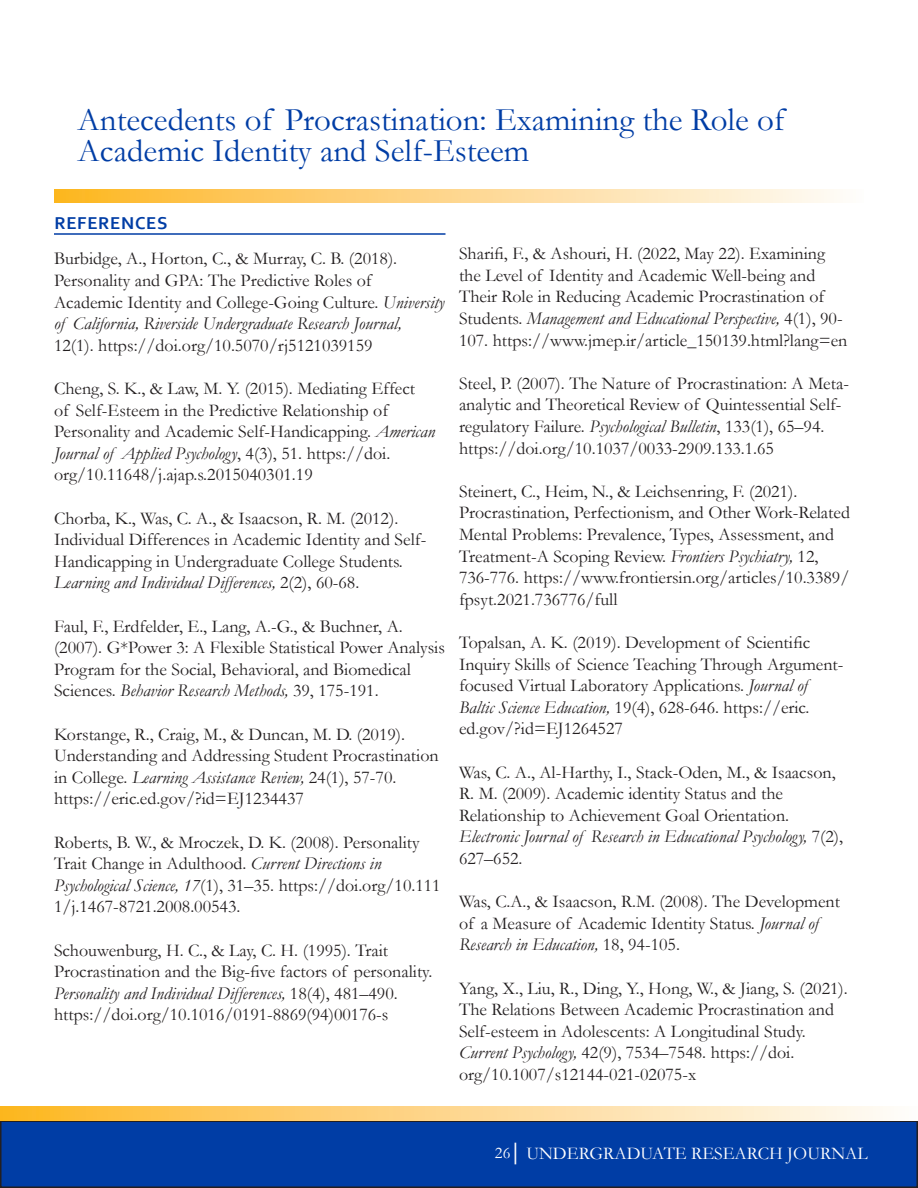
<style>
.page{position:relative;width:918px;height:1188px;background:#fff}
.page>*{position:absolute;margin:0;border:0;box-sizing:border-box;transform-origin:0 0}
.Figure-Table_Styles{font:33px/31.5px "Garamond";color:#003da5}
.Normal_Paragraph_Text_2{font:18px/21.6px "Garamond";color:#231f20}
.t1{font:18px "Garamond";color:#fff}
.Section_Headers{font:700 18px "Corbel";letter-spacing:.04em;color:#003da5}
.s1{font-style:italic}
.s2{font-size:16.5px}
</style>
<div class="page">
<div style="left:1px;top:1121px;width:916px;height:66px;background:#003da5"></div>
<div style="left:0;top:1120px;width:918px;height:68px;border:2px solid #231f20"></div>
<svg style="left:54px;top:189px;width:783px;height:13px;background:#fdd78b"></svg>
<svg style="left:0;top:1106px;width:887px;height:14px;background:#fdd78b"></svg>
<hr style="left:54px;top:233px;width:392px;height:2px;background:#003da5">
<p class="Figure-Table_Styles" style="left:78px;top:103px;width:709px">Antecedents of Procrastination: Examining the Role of<br>Academic Identity and Self-Esteem</p>
<p class="Section_Headers" style="left:54px;top:212px;width:115px">REFERENCES</p>
<p class="Normal_Paragraph_Text_2" style="left:54px;top:248px;width:345px">Burbidge, A., Horton, C., &amp; Murray, C. B. (2018).<br>Personality and GPA: The Predictive Roles of</p>
<p class="Normal_Paragraph_Text_2" style="left:54px;top:291px;width:392px">Academic Identity and College-Going Culture. <span class="s1">University of California, Riverside Undergraduate Research Journal,<br></span>12(1). https://doi.org/10.5070/rj5121039159</p>
<p class="Normal_Paragraph_Text_2" style="left:54px;top:377px;width:383px">Cheng, S. K., &amp; Law, M. Y. (2015). Mediating Effect<br>of Self-Esteem in the Predictive Relationship of Personality and Academic Self-Handicapping. <span class="s1">American Journal of Applied Psychology</span>, 4(3), 51. https://doi. org/10.11648/j.ajap.s.2015040301.19</p>
<p class="Normal_Paragraph_Text_2" style="left:54px;top:507px;width:374px">Chorba, K., Was, C. A., &amp; Isaacson, R. M. (2012).<br>Individual Differences in Academic Identity and Self-Handicapping in Undergraduate College Students.<br><span class="s1">Learning and Individual Differences,</span> 2(2), 60-68.</p>
<p class="Normal_Paragraph_Text_2" style="left:54px;top:615px;width:393px">Faul, F., Erdfelder, E., Lang, A.-G., &amp; Buchner, A. (2007). G*Power 3: A Flexible Statistical Power Analysis Program for the Social, Behavioral, and Biomedical Sciences. <span class="s1">Behavior Research Methods,</span> 39, 175-191.</p>
<p class="Normal_Paragraph_Text_2" style="left:54px;top:723px;width:386px">Korstange, R., Craig, M., &amp; Duncan, M. D. (2019).<br>Understanding and Addressing Student Procrastination in College. <span class="s1">Learning Assistance Review,</span> 24(1), 57-70. https://eric.ed.gov/?id=EJ1234437</p>
<p class="Normal_Paragraph_Text_2" style="left:54px;top:831px;width:388px">Roberts, B. W., &amp; Mroczek, D. K. (2008). Personality Trait Change in Adulthood. <span class="s1">Current Directions in Psychological Science, 17</span>(1), 31–35. https://doi.org/10.111<br>1/j.1467-8721.2008.00543.</p>
<p class="Normal_Paragraph_Text_2" style="left:54px;top:939px;width:380px">Schouwenburg, H. C., &amp; Lay, C. H. (1995). Trait<br>Procrastination and the Big-five factors of personality.</p>
<p class="Normal_Paragraph_Text_2" style="left:54px;top:982px;width:345px"><span class="s1">Personality and Individual Differences,</span> 18(4), 481–490. https://doi.org/10.1016/0191-8869(94)00176-s</p>
<p class="Normal_Paragraph_Text_2" style="left:459px;top:242px;width:390px">Sharifi, F., &amp; Ashouri, H. (2022, May 22). Examining the Level of Identity and Academic Well-being and Their Role in Reducing Academic Procrastination of Students. <span class="s1">Management and Educational Perspective,</span> 4(1), 90- 107. https://www.jmep.ir/article_150139.html?lang=en</p>
<p class="Normal_Paragraph_Text_2" style="left:459px;top:372px;width:392px">Steel, P. (2007). The Nature of Procrastination: A Meta&shy;analytic and Theoretical Review of Quintessential Self&shy;regulatory Failure. <span class="s1">Psychological Bulletin</span>, 133(1), 65–94. https://doi.org/10.1037/0033-2909.133.1.65</p>
<p class="Normal_Paragraph_Text_2" style="left:459px;top:480px;width:393px">Steinert, C., Heim, N., &amp; Leichsenring, F. (2021).<br>Procrastination, Perfectionism, and Other Work-Related Mental Problems: Prevalence, Types, Assessment, and Treatment-A Scoping Review. <span class="s1">Frontiers Psychiatry,</span> 12, 736-776. https://www.frontiersin.org/articles/10.3389/ fpsyt.2021.736776/full</p>
<p class="Normal_Paragraph_Text_2" style="left:459px;top:631px;width:386px">Topalsan, A. K. (2019). Development of Scientific Inquiry Skills of Science Teaching Through Argument&shy;focused Virtual Laboratory Applications. <span class="s1">Journal of Baltic Science Education,</span> 19(4), 628-646. https://eric. ed.gov/?id=EJ1264527</p>
<p class="Normal_Paragraph_Text_2" style="left:459px;top:761px;width:386px">Was, C. A., Al-Harthy, I., Stack-Oden, M., &amp; Isaacson, R. M. (2009). Academic identity Status and the Relationship to Achievement Goal Orientation.<br><span class="s1">Electronic Journal of Research in Educational Psychology,</span> 7(2), 627–652.</p>
<p class="Normal_Paragraph_Text_2" style="left:459px;top:890px;width:383px">Was, C.A., &amp; Isaacson, R.M. (2008). The Development of a Measure of Academic Identity Status. <span class="s1">Journal of<br>Research in Education,</span> 18, 94-105.</p>
<p class="Normal_Paragraph_Text_2" style="left:459px;top:977px;width:390px">Yang, X., Liu, R., Ding, Y., Hong, W., &amp; Jiang, S. (2021).<br>The Relations Between Academic Procrastination and Self-esteem in Adolescents: A Longitudinal Study.<br><span class="s1">Current Psychology,</span> 42(9), 7534–7548. https://doi. org/10.1007/s12144-021-02075-x</p>
<p class="t1" style="left:495px;top:1141px;width:374px"><span class="s2">26</span>│ UNDERGRADUATE RESEARCH JOURNAL</p>
</div>
